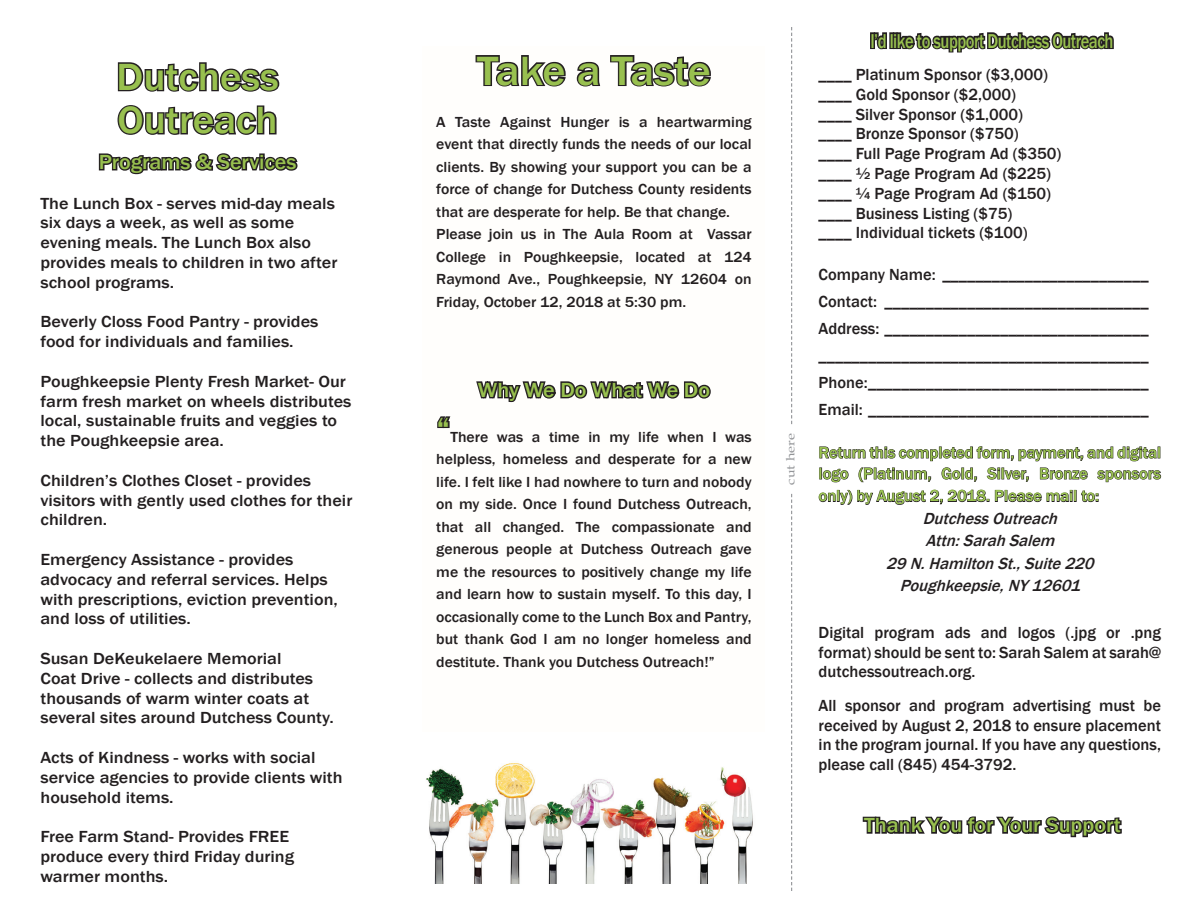
<style>
.page{position:relative;width:1188px;height:918px;background:#fff}
.page>*{position:absolute;margin:0;border:0;box-sizing:border-box;transform-origin:0 0}
.t1{font:500 42px "Franklin Gothic";letter-spacing:-.015em;color:#98c04f;scale:1.05 1}
.t2{font:500 39px/43.2px "Franklin Gothic";color:#98c04f;scale:1.05 1}
.t3{font:500 36px "Franklin Gothic";color:#98c04f;scale:1.05 1}
.t4{font:500 21px "Franklin Gothic";color:#98c04f;scale:1.05 1}
.t5{font:500 20.7px "Franklin Gothic";letter-spacing:-.03em;color:#98c04f;scale:.8 1}
.t6{font:500 16.5px/19.8px "Franklin Gothic";color:#231f20;scale:1.1 1}
.t7{font:500 16.5px/19.8px "Franklin Gothic";color:#231f20;text-align:justify}
.t8{font:500 16.5px/21px "Franklin Gothic";color:#98c04f}
.t9{font:italic 500 16.5px "Franklin Gothic";color:#231f20}
.t10{font:500 15px/22.5px "Franklin Gothic";color:#231f20;text-align:justify;scale:1.05 1}
.t11{font:11.55px "Book Antiqua";color:#939598;scale:1.25 1}
</style>
<div class="page">
<svg style="left:791px;top:27px;width:1px;height:864px"></svg>
<div style="left:786px;top:426px;width:13px;height:66px;background:#fff"></div>
<div style="left:870px;top:32px;width:5px;height:17px;border:3px solid #231f20"></div>
<svg style="left:871px;top:32px;width:243px;height:21px"></svg>
<svg style="left:819px;top:446px;width:341px;height:15px"></svg>
<svg style="left:820px;top:468px;width:29px;height:14px"></svg>
<svg style="left:858px;top:468px;width:73px;height:14px"></svg>
<svg style="left:942px;top:467px;width:35px;height:15px"></svg>
<svg style="left:987px;top:467px;width:42px;height:15px"></svg>
<svg style="left:1040px;top:467px;width:48px;height:13px"></svg>
<svg style="left:1097px;top:470px;width:64px;height:12px"></svg>
<svg style="left:819px;top:490px;width:170px;height:15px"></svg>
<svg style="left:995px;top:490px;width:103px;height:12px"></svg>
<svg style="left:862px;top:816px;width:260px;height:22px"></svg>
<svg style="left:117px;top:62px;width:163px;height:30px"></svg>
<svg style="left:117px;top:105px;width:160px;height:30px"></svg>
<svg style="left:98px;top:153px;width:200px;height:22px"></svg>
<svg style="left:475px;top:55px;width:91px;height:32px"></svg>
<svg style="left:576px;top:61px;width:25px;height:26px"></svg>
<svg style="left:610px;top:55px;width:101px;height:32px"></svg>
<svg style="left:476px;top:381px;width:235px;height:22px"></svg>
<svg style="left:437px;top:416px;width:14px;height:13px"></svg>
<img style="left:426px;top:763px;width:327px;height:120px">
<p class="t2" style="left:117px;top:56px;width:156px">Dutchess<br>Outreach</p>
<p class="t4" style="left:99px;top:149px;width:190px">Programs &amp; Services</p>
<p class="t6" style="left:40px;top:193px;width:271px">The Lunch Box - serves mid-day meals six days a week, as well as some evening meals. The Lunch Box also provides meals to children in two after school programs.</p>
<p class="t6" style="left:40px;top:312px;width:254px">Beverly Closs Food Pantry - provides food for individuals and families.</p>
<p class="t6" style="left:40px;top:372px;width:284px">Poughkeepsie Plenty Fresh Market- Our farm fresh market on wheels distributes local, sustainable fruits and veggies to the Poughkeepsie area.</p>
<p class="t6" style="left:40px;top:471px;width:285px">Children’s Clothes Closet - provides visitors with gently used clothes for their children.</p>
<p class="t6" style="left:40px;top:550px;width:272px">Emergency Assistance - provides advocacy and referral services. Helps with prescriptions, eviction prevention, and loss of utilities.</p>
<p class="t6" style="left:40px;top:649px;width:268px">Susan DeKeukelaere Memorial<br>Coat Drive - collects and distributes thousands of warm winter coats at several sites around Dutchess County.</p>
<p class="t6" style="left:40px;top:748px;width:276px">Acts of Kindness - works with social service agencies to provide clients with household items.</p>
<p class="t6" style="left:40px;top:827px;width:232px">Free Farm Stand- Provides FREE produce every third Friday during warmer months.</p>
<p class="t1" style="left:477px;top:45px;width:224px">Take a Taste</p>
<p class="t10" style="left:436px;top:111px;width:302px">A Taste Against Hunger is a heartwarming event that directly funds the needs of our local clients. By showing your support you can be a force of change for Dutchess County residents that are desperate for help. Be that change.</p>
<p class="t10" style="left:436px;top:223px;width:302px">Please join us in The Aula Room at Vassar College in Poughkeepsie, located at 124<br>Raymond Ave., Poughkeepsie, NY 12604 on Friday, October 12, 2018 at 5:30 pm.</p>
<p class="t4" style="left:478px;top:377px;width:222px">Why We Do What We Do</p>
<p class="t3" style="left:436px;top:408px;width:15px">“</p>
<p class="t10" style="left:436px;top:426px;width:302px;text-indent:14px">There was a time in my life when I was helpless, homeless and desperate for a new life. I felt like I had nowhere to turn and nobody on my side. Once I found Dutchess Outreach, that all changed. The compassionate and generous people at Dutchess Outreach gave me the resources to positively change my life and learn how to sustain myself. To this day, I occasionally come to the Lunch Box and Pantry, but thank God I am no longer homeless and destitute. Thank you Dutchess Outreach!”</p>
<p class="t11" style="left:783px;top:485px;width:42px;rotate:-90deg">cut here</p>
<p class="t5" style="left:870px;top:28px;width:305px">I’d like to support Dutchess Outreach</p>
<p class="t7" style="left:819px;top:65px;width:231px">____ Platinum Sponsor ($3,000)</p>
<p class="t7" style="left:819px;top:85px;width:199px">____ Gold Sponsor ($2,000)</p>
<p class="t7" style="left:819px;top:104px;width:206px">____ Silver Sponsor ($1,000)</p>
<p class="t7" style="left:819px;top:124px;width:202px">____ Bronze Sponsor ($750)</p>
<p class="t7" style="left:819px;top:144px;width:244px">____ Full Page Program Ad ($350)</p>
<p class="t7" style="left:819px;top:164px;width:234px">____ ½ Page Program Ad ($225)</p>
<p class="t7" style="left:819px;top:184px;width:234px">____ ¼ Page Program Ad ($150)</p>
<p class="t7" style="left:819px;top:203px;width:195px">____ Business Listing ($75)</p>
<p class="t7" style="left:819px;top:223px;width:211px">____ Individual tickets ($100)</p>
<p class="t7" style="left:819px;top:265px;width:332px">Company Name: _________________________</p>
<p class="t7" style="left:819px;top:292px;width:332px">Contact: ________________________________</p>
<p class="t7" style="left:819px;top:319px;width:332px">Address: ________________________________</p>
<p class="t7" style="left:819px;top:346px;width:331px">________________________________________</p>
<p class="t7" style="left:819px;top:373px;width:331px">Phone:__________________________________</p>
<p class="t7" style="left:819px;top:400px;width:332px">Email: __________________________________</p>
<p class="t8" style="left:819px;top:442px;width:344px">Return this completed form, payment, and digital logo (Platinum, Gold, Silver, Bronze sponsors</p>
<p class="t8" style="left:819px;top:486px;width:282px">only) by August 2, 2018. Please mail to:</p>
<p class="t9" style="left:923px;top:508px;width:141px">DutchessOutreach</p>
<p class="t9" style="left:925px;top:531px;width:136px">Attn:SarahSalem</p>
<p class="t9" style="left:886px;top:553px;width:214px">29N.HamiltonSt.,Suite220</p>
<p class="t9" style="left:900px;top:576px;width:187px">Poughkeepsie,NY12601</p>
<p class="t7" style="left:819px;top:623px;width:344px">Digital program ads and logos (.jpg or .png format) should be sent to: Sarah Salem at sarah@ dutchessoutreach.org.</p>
<p class="t7" style="left:819px;top:695px;width:344px">All sponsor and program advertising must be received by August 2, 2018 to ensure placement in the program journal. If you have any questions, please call (845) 454-3792.</p>
<p class="t4" style="left:864px;top:812px;width:246px">Thank You for Your Support</p>
</div>
